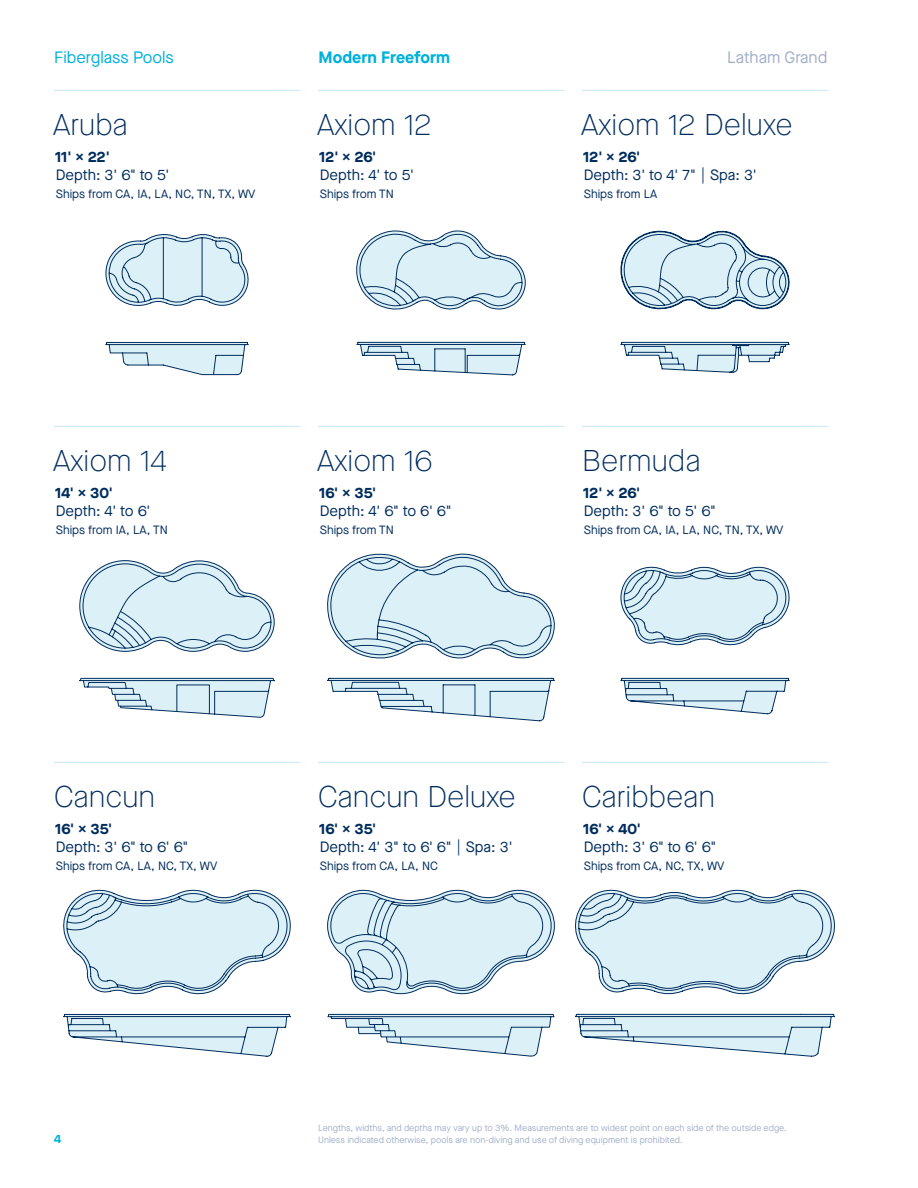
<style>
.page{position:relative;width:918px;height:1188px;background:#fff}
.page>*{position:absolute;margin:0;border:0;box-sizing:border-box;transform-origin:0 0}
.t1{font:100 30px "Maison Neue";color:#002d5e}
.t2{font:16.5px "Maison Neue";color:#00b1d9}
.t3{font:700 16.5px "Maison Neue";color:#00b1d9}
.t4{font:16.5px "Maison Neue";color:#a2afca}
.t5{font:15px "Maison Neue";color:#002d5e}
.t6{font:700 15px "Maison Neue";letter-spacing:-.005em;color:#002d5e}
.t7{font:12px "Maison Neue";color:#002d5e}
.t8{font:700 12px "Maison Neue";color:#00b1d9}
.t9{font:9px/12px "Maison Neue";color:#a2afca}
</style>
<div class="page">
<svg style="left:105px;top:234px;width:144px;height:72px;background:#cadde8"></svg>
<svg style="left:105px;top:342px;width:144px;height:33px"></svg>
<svg style="left:327px;top:553px;width:228px;height:106px"></svg>
<svg style="left:327px;top:678px;width:228px;height:44px"></svg>
<svg style="left:620px;top:566px;width:170px;height:80px"></svg>
<svg style="left:620px;top:678px;width:170px;height:37px"></svg>
<svg style="left:356px;top:230px;width:170px;height:80px"></svg>
<svg style="left:356px;top:342px;width:170px;height:34px"></svg>
<svg style="left:620px;top:230px;width:170px;height:80px"></svg>
<svg style="left:620px;top:342px;width:170px;height:31px"></svg>
<svg style="left:63px;top:889px;width:228px;height:106px"></svg>
<svg style="left:63px;top:1014px;width:228px;height:43px"></svg>
<svg style="left:327px;top:890px;width:228px;height:105px"></svg>
<svg style="left:327px;top:1013px;width:228px;height:44px"></svg>
<svg style="left:575px;top:889px;width:260px;height:106px"></svg>
<svg style="left:575px;top:1014px;width:260px;height:43px"></svg>
<svg style="left:79px;top:560px;width:196px;height:92px"></svg>
<svg style="left:79px;top:678px;width:196px;height:40px"></svg>
<hr style="left:54px;top:426px;width:246px;height:1px;background:#c7e7f4">
<hr style="left:54px;top:762px;width:246px;height:1px;background:#c7e7f4">
<hr style="left:318px;top:426px;width:246px;height:1px;background:#c7e7f4">
<hr style="left:318px;top:762px;width:246px;height:1px;background:#c7e7f4">
<hr style="left:582px;top:426px;width:246px;height:1px;background:#c7e7f4">
<hr style="left:582px;top:762px;width:246px;height:1px;background:#c7e7f4">
<hr style="left:54px;top:90px;width:246px;height:1px;background:#c7e7f4">
<hr style="left:318px;top:90px;width:246px;height:1px;background:#c7e7f4">
<hr style="left:582px;top:90px;width:246px;height:1px;background:#c7e7f4">
<h2 class="t3" style="left:319px;top:45px;width:133px">Modern Freeform</h2>
<h2 class="t2" style="left:54px;top:46px;width:121px">Fiberglass Pools</h2>
<h2 class="t4" style="left:727px;top:46px;width:102px">Latham Grand</h2>
<h1 class="t1" style="left:53px;top:105px;width:76px">Aruba</h1>
<h3 class="t6" style="left:55px;top:146px;width:56px">11' × 22'</h3>
<h3 class="t5" style="left:56px;top:165px;width:115px">Depth: 3' 6" to 5'</h3>
<h3 class="t7" style="left:56px;top:186px;width:201px">Ships from CA, IA, LA, NC, TN, TX, WV</h3>
<h1 class="t1" style="left:317px;top:105px;width:116px">Axiom 12</h1>
<h3 class="t6" style="left:319px;top:146px;width:58px">12' × 26'</h3>
<h3 class="t5" style="left:320px;top:165px;width:96px">Depth: 4' to 5'</h3>
<h3 class="t7" style="left:320px;top:186px;width:76px">Ships from TN</h3>
<h1 class="t1" style="left:53px;top:441px;width:116px">Axiom 14</h1>
<h3 class="t6" style="left:55px;top:482px;width:59px">14' × 30'</h3>
<h3 class="t5" style="left:56px;top:501px;width:96px">Depth: 4' to 6'</h3>
<h3 class="t7" style="left:56px;top:522px;width:114px">Ships from IA, LA, TN</h3>
<h1 class="t1" style="left:317px;top:441px;width:117px">Axiom 16</h1>
<h3 class="t6" style="left:319px;top:482px;width:58px">16' × 35'</h3>
<h3 class="t5" style="left:320px;top:501px;width:133px">Depth: 4' 6" to 6' 6"</h3>
<h3 class="t7" style="left:320px;top:522px;width:76px">Ships from TN</h3>
<h1 class="t1" style="left:581px;top:105px;width:213px">Axiom 12 Deluxe</h1>
<h3 class="t6" style="left:583px;top:146px;width:58px">12' × 26'</h3>
<h3 class="t5" style="left:584px;top:165px;width:175px">Depth: 3' to 4' 7" | Spa: 3'</h3>
<h3 class="t7" style="left:584px;top:186px;width:75px">Ships from LA</h3>
<h1 class="t1" style="left:582px;top:441px;width:120px">Bermuda</h1>
<h3 class="t6" style="left:583px;top:482px;width:58px">12' × 26'</h3>
<h3 class="t5" style="left:584px;top:501px;width:134px">Depth: 3' 6" to 5' 6"</h3>
<h3 class="t7" style="left:584px;top:522px;width:201px">Ships from CA, IA, LA, NC, TN, TX, WV</h3>
<h1 class="t1" style="left:54px;top:777px;width:103px">Cancun</h1>
<h3 class="t6" style="left:55px;top:818px;width:58px">16' × 35'</h3>
<h3 class="t5" style="left:56px;top:837px;width:134px">Depth: 3' 6" to 6' 6"</h3>
<h3 class="t7" style="left:56px;top:858px;width:163px">Ships from CA, LA, NC, TX, WV</h3>
<h1 class="t1" style="left:318px;top:777px;width:199px">Cancun Deluxe</h1>
<h3 class="t6" style="left:319px;top:818px;width:58px">16' × 35'</h3>
<h3 class="t5" style="left:320px;top:837px;width:194px">Depth: 4' 3" to 6' 6" | Spa: 3'</h3>
<h3 class="t7" style="left:320px;top:858px;width:119px">Ships from CA, LA, NC</h3>
<h1 class="t1" style="left:582px;top:777px;width:134px">Caribbean</h1>
<h3 class="t6" style="left:583px;top:818px;width:59px">16' × 40'</h3>
<h3 class="t5" style="left:584px;top:837px;width:134px">Depth: 3' 6" to 6' 6"</h3>
<h3 class="t7" style="left:584px;top:858px;width:142px">Ships from CA, NC, TX, WV</h3>
<h3 class="t8" style="left:54px;top:1130px;width:9px">4</h3>
<p class="t9" style="left:318px;top:1122px;width:470px">Lengths, widths, and depths may vary up to 3%. Measurements are to widest point on each side of the outside edge.<br>Unless indicated otherwise, pools are non-diving and use of diving equipment is prohibited.</p>
</div>
